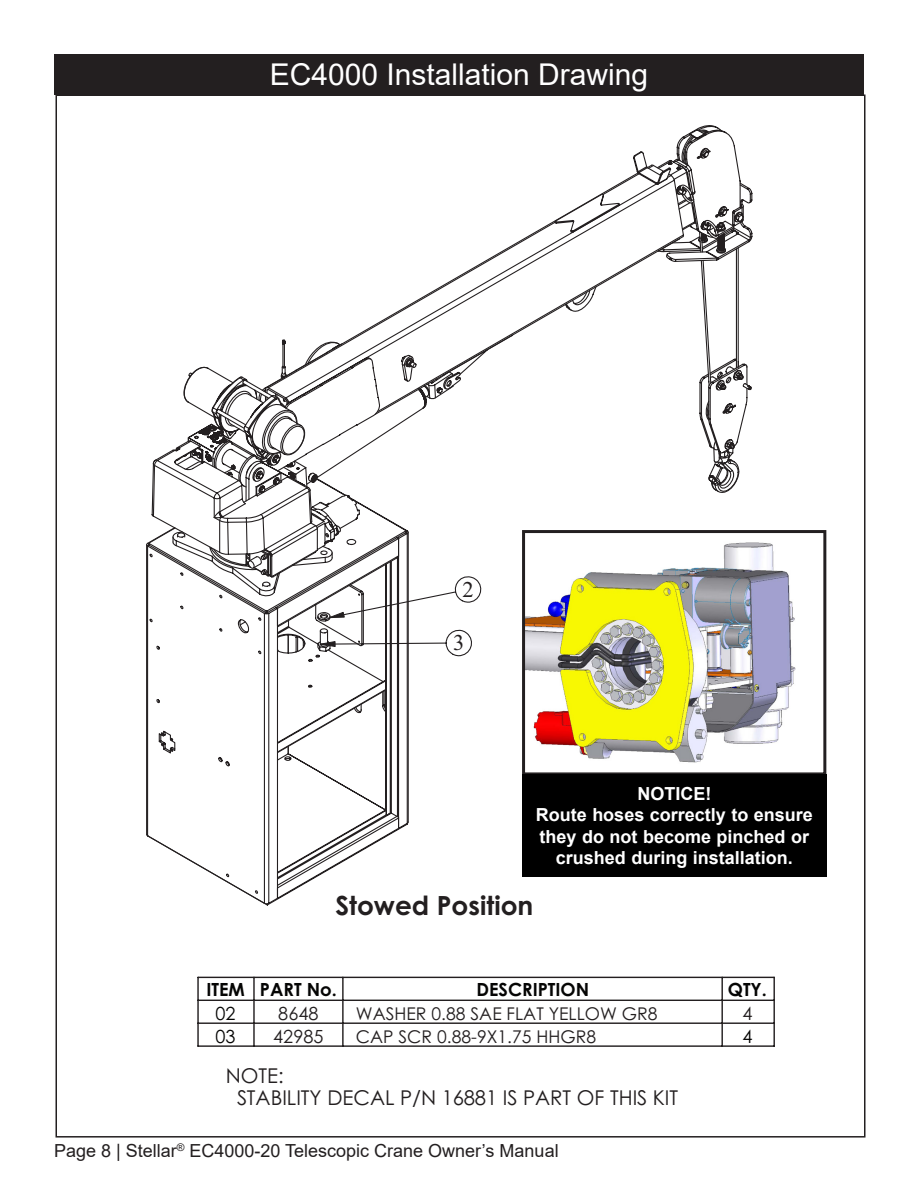
<style>
.page{position:relative;width:918px;height:1188px;background:#fff}
.page>*{position:absolute;margin:0;border:0;box-sizing:border-box;transform-origin:0 0}
.TOC_Page_Heading_White{font:30px "Arial";color:#fff}
.t1{font:700 26.4px "Century Gothic";color:#231f20}
.t2{font:22.65px "Times New Roman";color:#231f20}
.t3{font:20.4px "Century Gothic";color:#231f20}
.t4{font:700 18.15px "Century Gothic";color:#050504}
.t5{font:18.15px "Century Gothic";color:#231f20}
.t6{font:18.15px "Century Gothic";color:#050504}
.t7{font:700 18px/21.6px "Arial";color:#fff;text-align:center}
.t8{font:18px "Arial";color:#231f20}
.t9{font:17.55px "Century Gothic";color:#231f20}
</style>
<div class="page">
<div style="left:54px;top:54px;width:810px;height:40px;background:#231f20"></div>
<svg style="left:727px;top:183px;width:26px;height:308px"></svg>
<svg style="left:676px;top:125px;width:65px;height:280px"></svg>
<svg style="left:549px;top:151px;width:136px;height:73px"></svg>
<svg style="left:152px;top:224px;width:575px;height:269px"></svg>
<svg style="left:151px;top:477px;width:259px;height:429px"></svg>
<svg style="left:146px;top:526px;width:144px;height:379px"></svg>
<svg style="left:328px;top:574px;width:154px;height:45px"></svg>
<svg style="left:319px;top:628px;width:153px;height:29px"></svg>
<hr style="left:773px;top:977px;width:2px;height:69px;background:#231f20">
<hr style="left:197px;top:977px;width:2px;height:69px;background:#231f20">
<hr style="left:253px;top:977px;width:2px;height:69px;background:#231f20">
<hr style="left:342px;top:977px;width:2px;height:69px;background:#231f20">
<hr style="left:721px;top:977px;width:2px;height:69px;background:#231f20">
<hr style="left:198px;top:1022px;width:576px;height:2px;background:#231f20">
<hr style="left:198px;top:1045px;width:576px;height:2px;background:#231f20">
<hr style="left:198px;top:1000px;width:576px;height:1px;background:#231f20">
<hr style="left:198px;top:977px;width:576px;height:1px;background:#231f20">
<img style="left:526px;top:542px;width:270px;height:221px">
<div style="left:522px;top:530px;width:304px;height:245px;border:3px solid #231f20"></div>
<div style="left:522px;top:774px;width:305px;height:103px;background:#000"></div>
<p class="TOC_Page_Heading_White" style="left:270px;top:54px;width:380px">EC4000 Installation Drawing</p>
<p class="t2" style="left:462px;top:574px;width:13px">2</p>
<p class="t2" style="left:453px;top:627px;width:13px">3</p>
<p class="t7" style="left:637px;top:783px;width:75px">NOTICE!</p>
<p class="t7" style="left:536px;top:804px;width:279px">Route hoses correctly to ensure they do not become pinched or crushed during installation.</p>
<p class="t1" style="left:335px;top:888px;width:200px">Stowed Position</p>
<p class="t4" style="left:206px;top:978px;width:132px">ITEM PART No.</p>
<p class="t4" style="left:476px;top:978px;width:114px">DESCRIPTION</p>
<p class="t4" style="left:728px;top:978px;width:41px">QTY.</p>
<p class="t6" style="left:216px;top:1002px;width:22px">02</p>
<p class="t5" style="left:278px;top:1002px;width:42px">8648</p>
<p class="t9" style="left:356px;top:1003px;width:303px">WASHER 0.88 SAE FLAT YELLOW GR8</p>
<p class="t5" style="left:742px;top:1002px;width:12px">4</p>
<p class="t6" style="left:216px;top:1025px;width:22px">03</p>
<p class="t5" style="left:273px;top:1025px;width:52px">42985</p>
<p class="t9" style="left:356px;top:1026px;width:242px">CAP SCR 0.88-9X1.75 HHGR8</p>
<p class="t6" style="left:742px;top:1025px;width:12px">4</p>
<p class="t3" style="left:226px;top:1063px;width:59px">NOTE:</p>
<p class="t3" style="left:237px;top:1085px;width:443px">STABILITY DECAL P/N 16881 IS PART OF THIS KIT</p>
<p class="t8" style="left:54px;top:1139px;width:506px">Page 8 | Stellar<sup>®</sup> EC4000-20 Telescopic Crane Owner’s Manual</p>
</div>
